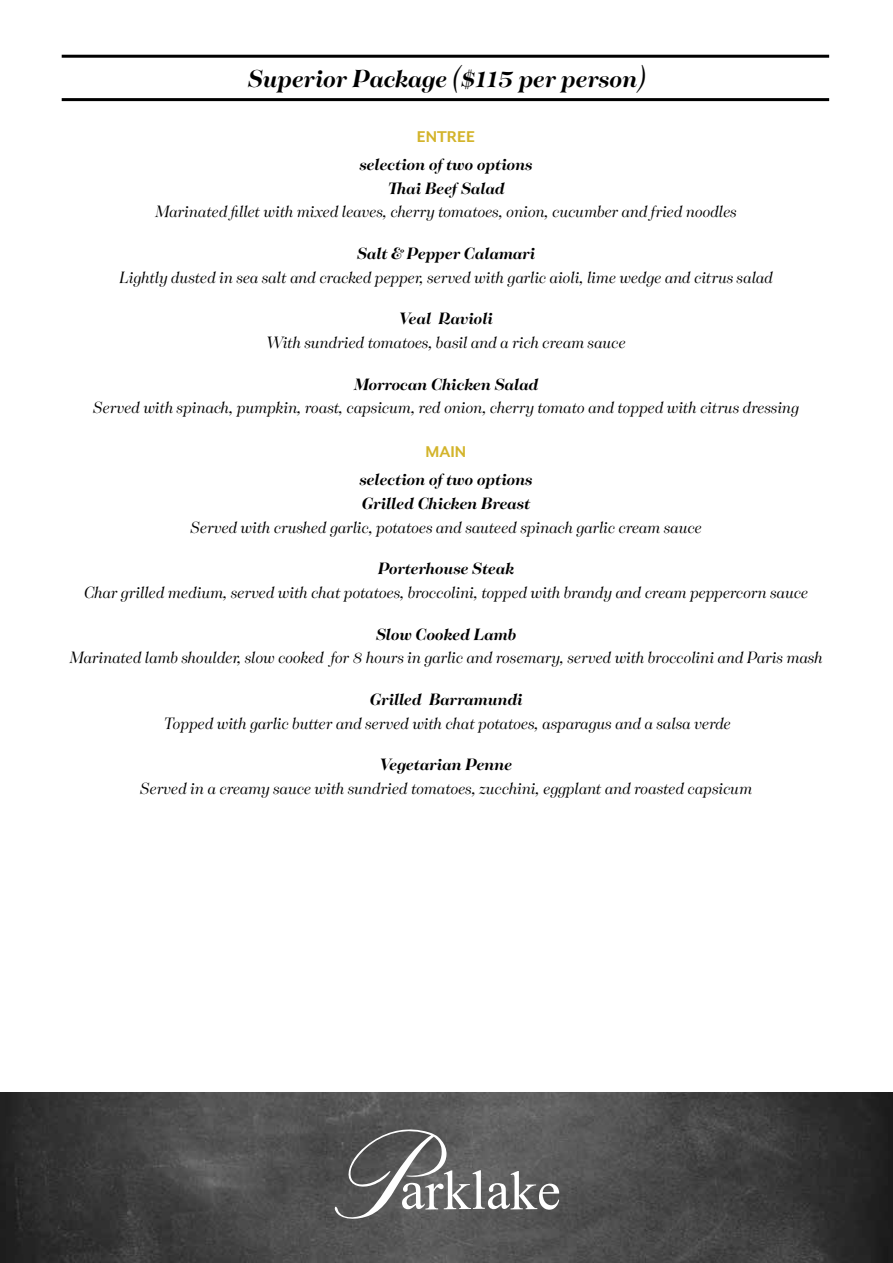
<style>
.page{position:relative;width:893px;height:1263px;background:#fff}
.page>*{position:absolute;margin:0;border:0;box-sizing:border-box;transform-origin:0 0}
.t1{font:italic 700 27px "Tenez";letter-spacing:-.01em;color:#000}
.t2{font:italic 18px "Tenez";letter-spacing:-.005em;color:#000}
.t3{font:italic 700 18px/23.7px "Tenez";letter-spacing:-.005em;color:#000;text-align:center}
.t4{font:700 18px "Mr Eaves XL Mod OT";color:#d3b42b}
</style>
<div class="page">
<img style="left:0;top:1093px;width:893px;height:170px">
<svg style="left:334px;top:1126px;width:225px;height:95px;background:#707070"></svg>
<hr style="left:62px;top:55px;width:767px;height:3px;background:#000">
<hr style="left:62px;top:98px;width:767px;height:3px;background:#000">
<h1 class="t1" style="left:247px;top:60px;width:399px">Superior Package ($115 per person)</h1>
<p class="t4" style="left:417px;top:127px;width:60px">ENTREE</p>
<p class="t3" style="left:359px;top:152px;width:175px">selection of two options<br>Thai Beef Salad</p>
<p class="t2" style="left:155px;top:199px;width:583px">Marinated fillet with mixed leaves, cherry tomatoes, onion, cucumber and fried noodles</p>
<p class="t3" style="left:357px;top:241px;width:180px">Salt &amp; Pepper Calamari</p>
<p class="t2" style="left:119px;top:265px;width:655px">Lightly dusted in sea salt and cracked pepper, served with garlic aioli, lime wedge and citrus salad</p>
<p class="t3" style="left:399px;top:307px;width:95px">Veal Ravioli</p>
<p class="t2" style="left:266px;top:330px;width:361px">With sundried tomatoes, basil and a rich cream sauce</p>
<p class="t3" style="left:354px;top:372px;width:186px">Morrocan Chicken Salad</p>
<p class="t2" style="left:93px;top:395px;width:707px">Served with spinach, pumpkin, roast, capsicum, red onion, cherry tomato and topped with citrus dressing</p>
<p class="t4" style="left:426px;top:443px;width:42px">MAIN</p>
<p class="t3" style="left:359px;top:468px;width:175px;text-align:left">selection of two options<br>Grilled Chicken Breast</p>
<p class="t2" style="left:190px;top:515px;width:513px">Served with crushed garlic, potatoes and sauteed spinach garlic cream sauce</p>
<p class="t3" style="left:378px;top:557px;width:138px">Porterhouse Steak</p>
<p class="t2" style="left:84px;top:580px;width:726px">Char grilled medium, served with chat potatoes, broccolini, topped with brandy and cream peppercorn sauce</p>
<p class="t3" style="left:376px;top:622px;width:142px">Slow Cooked Lamb</p>
<p class="t2" style="left:69px;top:645px;width:755px">Marinated lamb shoulder, slow cooked for 8 hours in garlic and rosemary, served with broccolini and Paris mash</p>
<p class="t3" style="left:369px;top:687px;width:155px">Grilled Barramundi</p>
<p class="t2" style="left:164px;top:711px;width:569px">Topped with garlic butter and served with chat potatoes, asparagus and a salsa verde</p>
<p class="t3" style="left:380px;top:753px;width:134px">Vegetarian Penne</p>
<p class="t2" style="left:140px;top:776px;width:614px">Served in a creamy sauce with sundried tomatoes, zucchini, eggplant and roasted capsicum</p>
</div>
